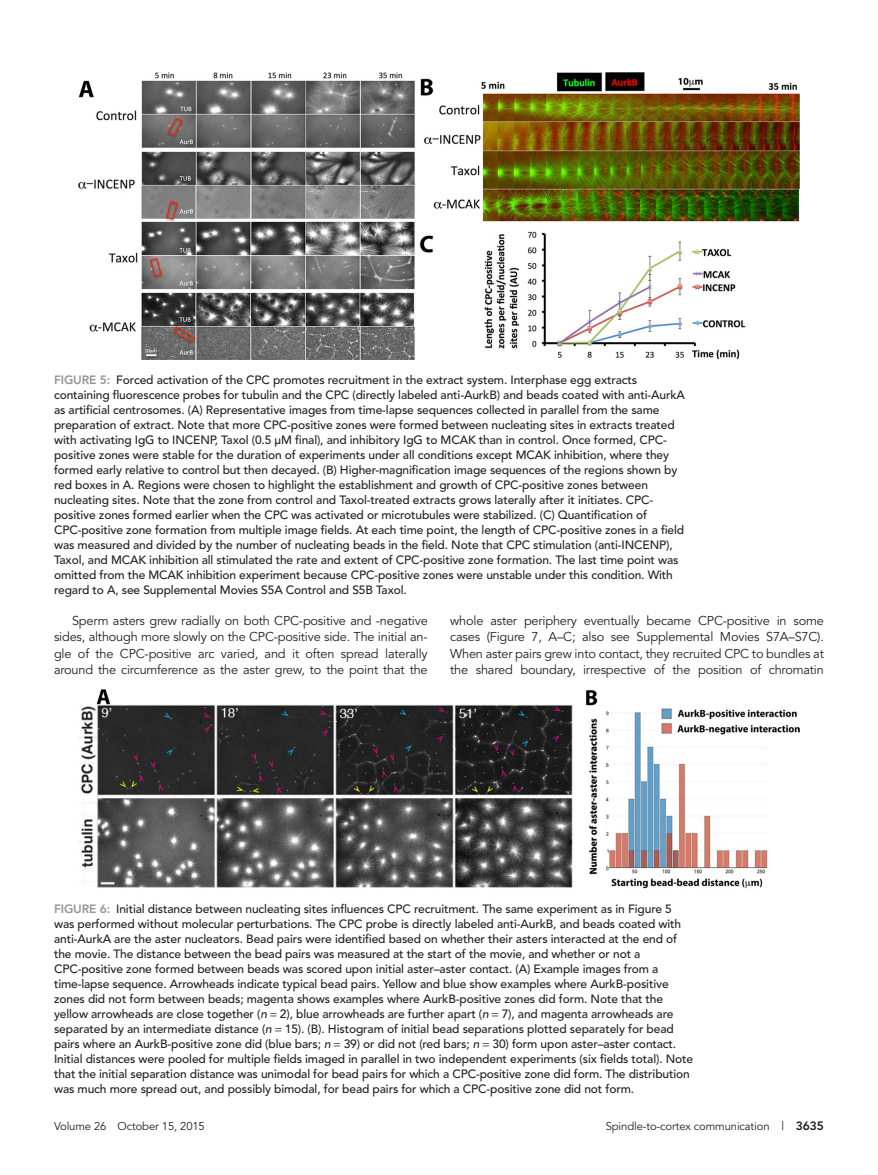
<style>
.page{position:relative;width:878px;height:1175px;background:#fff}
.page>*{position:absolute;margin:0;border:0;box-sizing:border-box;transform-origin:0 0}
.Para{font:12.75px/16.5px "Avenir";letter-spacing:-.015em;color:#231f20;text-align:justify}
.FigCaption_35_5p{font:500 12px/15px "Avenir";letter-spacing:-.01em;color:#231f20}
.t1{font:11.25px "Avenir";letter-spacing:-.01em;color:#231f20}
.s1{font-weight:800;color:#939598}
.s2{font-style:italic}
.s3{font-size:12px}
.s4{font-weight:800;font-size:12px}
</style>
<div class="page">
<img style="left:79px;top:72px;width:720px;height:288px">
<img style="left:79px;top:690px;width:720px;height:199px">
<p class="FigCaption_35_5p" style="left:54px;top:372px;width:632px"><span class="s1">FIGURE 5:</span> Forced activation of the CPC promotes recruitment in the extract system. Interphase egg extracts containing fluorescence probes for tubulin and the CPC (directly labeled anti-AurkB) and beads coated with anti-AurkA as artificial centrosomes. (A) Representative images from time-lapse sequences collected in parallel from the same preparation of extract. Note that more CPC-positive zones were formed between nucleating sites in extracts treated with activating IgG to INCENP, Taxol (0.5 μM final), and inhibitory IgG to MCAK than in control. Once formed, CPC&shy;positive zones were stable for the duration of experiments under all conditions except MCAK inhibition, where they formed early relative to control but then decayed. (B) Higher-magnification image sequences of the regions shown by red boxes in A. Regions were chosen to highlight the establishment and growth of CPC-positive zones between nucleating sites. Note that the zone from control and Taxol-treated extracts grows laterally after it initiates. CPC&shy;positive zones formed earlier when the CPC was activated or microtubules were stabilized. (C) Quantification of CPC-positive zone formation from multiple image fields. At each time point, the length of CPC-positive zones in a field was measured and divided by the number of nucleating beads in the field. Note that CPC stimulation (anti-INCENP), Taxol, and MCAK inhibition all stimulated the rate and extent of CPC-positive zone formation. The last time point was omitted from the MCAK inhibition experiment because CPC-positive zones were unstable under this condition. With regard to A, see Supplemental Movies S5A Control and S5B Taxol.</p>
<p class="Para" style="left:54px;top:612px;width:375px;text-indent:18px">Sperm asters grew radially on both CPC-positive and -negative sides, although more slowly on the CPC-positive side. The initial an&shy;gle of the CPC-positive arc varied, and it often spread laterally around the circumference as the aster grew, to the point that the</p>
<p class="Para" style="left:450px;top:612px;width:375px">whole aster periphery eventually became CPC-positive in some cases (Figure 7, A–C; also see Supplemental Movies S7A–S7C).<br>When aster pairs grew into contact, they recruited CPC to bundles at the shared boundary, irrespective of the position of chromatin</p>
<p class="FigCaption_35_5p" style="left:54px;top:901px;width:640px"><span class="s1">FIGURE 6:</span> Initial distance between nucleating sites influences CPC recruitment. The same experiment as in Figure 5 was performed without molecular perturbations. The CPC probe is directly labeled anti-AurkB, and beads coated with anti-AurkA are the aster nucleators. Bead pairs were identified based on whether their asters interacted at the end of the movie. The distance between the bead pairs was measured at the start of the movie, and whether or not a CPC-positive zone formed between beads was scored upon initial aster–aster contact. (A) Example images from a time-lapse sequence. Arrowheads indicate typical bead pairs. Yellow and blue show examples where AurkB-positive zones did not form between beads; magenta shows examples where AurkB-positive zones did form. Note that the yellow arrowheads are close together (<span class="s2">n</span> 2), blue arrowheads are further apart (<span class="s2">n</span> 7), and magenta arrowheads are separated by an intermediate distance (<span class="s2">n</span> 15). (B). Histogram of initial bead separations plotted separately for bead pairs where an AurkB-positive zone did (blue bars; <span class="s2">n</span> 39) or did not (red bars; <span class="s2">n</span> 30) form upon aster–aster contact.<br>Initial distances were pooled for multiple fields imaged in parallel in two independent experiments (six fields total). Note that the initial separation distance was unimodal for bead pairs for which a CPC-positive zone did form. The distribution was much more spread out, and possibly bimodal, for bead pairs for which a CPC-positive zone did not form.</p>
<p class="t1" style="left:54px;top:1119px;width:152px">Volume 26 October 15, 2015</p>
<p class="t1" style="left:605px;top:1119px;width:220px">Spindle-to-cortex communication <span class="s3">|</span> <span class="s4">3635</span></p>
</div>
